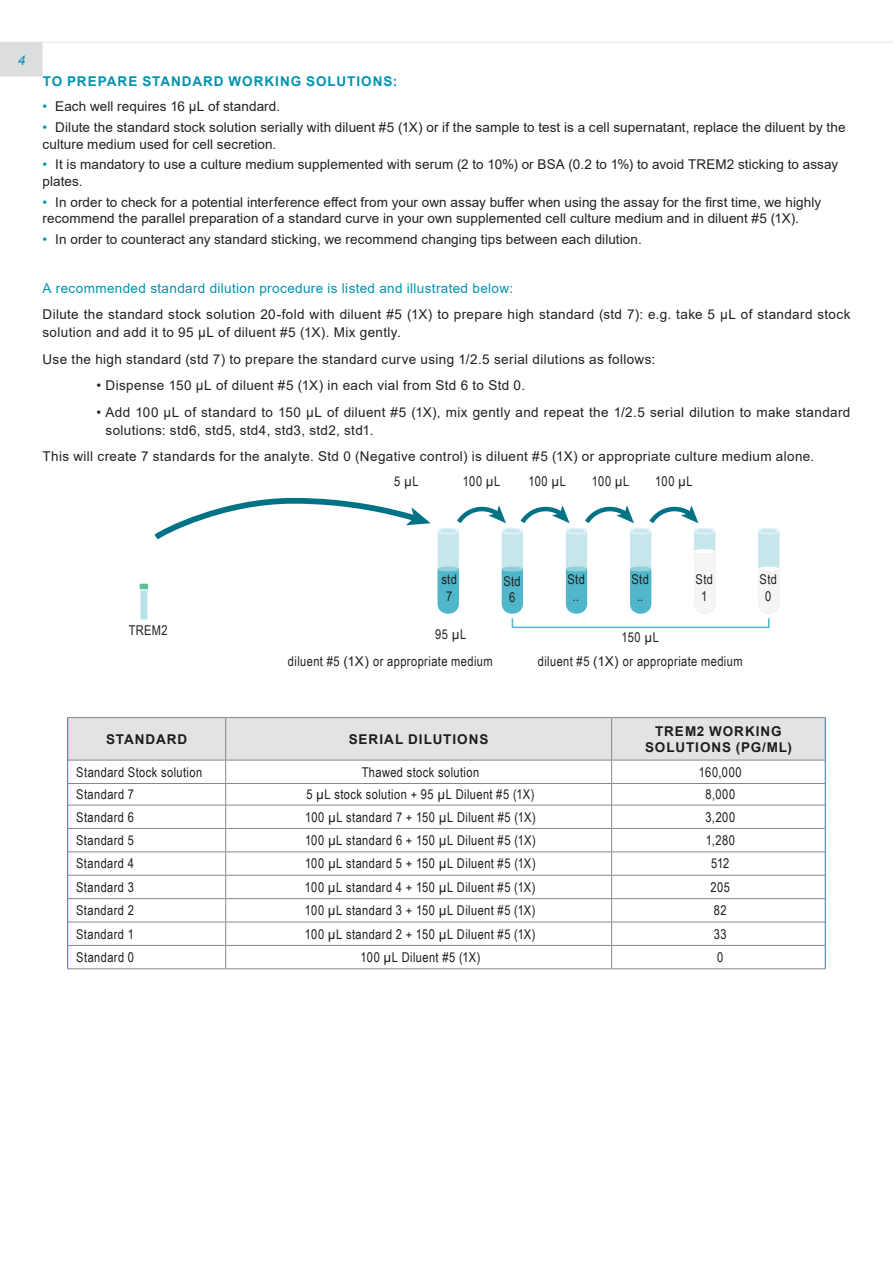
<style>
.page{position:relative;width:893px;height:1263px;background:#fff}
.page>*{position:absolute;margin:0;border:0;box-sizing:border-box;transform-origin:0 0}
.paragraphe{font:13.5px/16.5px "Arial";letter-spacing:.01em;color:#231f20}
.t1{font:13.5px "Arial Narrow";letter-spacing:.03em;color:#1d1d1b}
.paragraphe-2{font:13.5px/16.5px "Arial Narrow";letter-spacing:.03em;color:#231f20;text-align:center}
.paragraphe-3{font:13.5px "Arial";letter-spacing:.025em;color:#0093b0}
.t2{font:700 13.5px/16.2px "Arial";letter-spacing:.075em;color:#1d1d1b;text-align:center}
.t3{font:700 13.5px "Arial";letter-spacing:.075em;color:#0093b0}
.paragraphe-4{font:italic 13.5px "Arial";color:#0093b0}
.s1{color:#0093b0}
.s2{font-family:"Arial"}
</style>
<div class="page">
<svg style="left:0;top:42px;width:893px;height:35px"></svg>
<svg style="left:758px;top:527px;width:21px;height:87px"></svg>
<svg style="left:438px;top:505px;width:277px;height:109px"></svg>
<svg style="left:154px;top:497px;width:277px;height:43px"></svg>
<div style="left:512px;top:618px;width:258px;height:10px;border:2px solid #4fb7c9"></div>
<svg style="left:140px;top:584px;width:8px;height:36px"></svg>
<hr style="left:67px;top:968px;width:159px;height:1px;background:#878787">
<hr style="left:226px;top:968px;width:386px;height:1px;background:#878787">
<hr style="left:612px;top:968px;width:214px;height:1px;background:#878787">
<svg style="left:67px;top:717px;width:759px;height:251px"></svg>
<p class="paragraphe-4" style="left:18px;top:51px;width:9px">4</p>
<h5 class="t3" style="left:43px;top:72px;width:356px">TO PREPARE STANDARD WORKING SOLUTIONS:</h5>
<p class="paragraphe" style="left:43px;top:98px;width:239px"><span class="s1">•</span> Each well requires 16 µL of standard.</p>
<p class="paragraphe" style="left:43px;top:119px;width:804px"><span class="s1">•</span> Dilute the standard stock solution serially with diluent #5 (1X) or if the sample to test is a cell supernatant, replace the diluent by the culture medium used for cell secretion.</p>
<p class="paragraphe" style="left:43px;top:156px;width:797px"><span class="s1">•</span> It is mandatory to use a culture medium supplemented with serum (2 to 10%) or BSA (0.2 to 1%) to avoid TREM2 sticking to assay plates.</p>
<p class="paragraphe" style="left:43px;top:194px;width:780px"><span class="s1">•</span> In order to check for a potential interference effect from your own assay buffer when using the assay for the first time, we highly recommend the parallel preparation of a standard curve in your own supplemented cell culture medium and in diluent #5 (1X).</p>
<p class="paragraphe" style="left:43px;top:231px;width:601px"><span class="s1">•</span> In order to counteract any standard sticking, we recommend changing tips between each dilution.</p>
<p class="paragraphe-3" style="left:43px;top:279px;width:472px">A recommended standard dilution procedure is listed and illustrated below:</p>
<p class="paragraphe" style="left:43px;top:305px;width:809px;line-height:18px">Dilute the standard stock solution 20-fold with diluent #5 (1X) to prepare high standard (std 7): e.g. take 5 µL of standard stock solution and add it to 95 µL of diluent #5 (1X). Mix gently.</p>
<p class="paragraphe" style="left:43px;top:351px;width:614px">Use the high standard (std 7) to prepare the standard curve using 1/2.5 serial dilutions as follows:</p>
<p class="paragraphe" style="left:97px;top:377px;width:430px">• Dispense 150 µL of diluent #5 (1X) in each vial from Std 6 to Std 0.</p>
<p class="paragraphe" style="left:106px;top:403px;width:746px;line-height:18px;text-indent:-9px">• Add 100 µL of standard to 150 µL of diluent #5 (1X), mix gently and repeat the 1/2.5 serial dilution to make standard solutions: std6, std5, std4, std3, std2, std1.</p>
<p class="paragraphe" style="left:43px;top:448px;width:773px">This will create 7 standards for the analyte. Std 0 (Negative control) is diluent #5 (1X) or appropriate culture medium alone.</p>
<p class="paragraphe-2" style="left:394px;top:473px;width:26px">5 µL</p>
<p class="paragraphe-2" style="left:463px;top:473px;width:39px">100 µL</p>
<p class="paragraphe-2" style="left:528px;top:473px;width:39px">100 µL</p>
<p class="paragraphe-2" style="left:592px;top:473px;width:39px">100 µL</p>
<p class="paragraphe-2" style="left:655px;top:473px;width:39px">100 µL</p>
<p class="paragraphe-2" style="left:129px;top:621px;width:41px">TREM2</p>
<p class="paragraphe-2" style="left:441px;top:571px;width:17px">std<br>7</p>
<p class="paragraphe-2" style="left:435px;top:625px;width:33px">95 µL</p>
<p class="paragraphe-2" style="left:288px;top:652px;width:206px">diluent #5 <span class="s2">(1X)</span> or appropriate medium</p>
<p class="paragraphe-2" style="left:503px;top:572px;width:19px">Std<br>6</p>
<p class="paragraphe-2" style="left:567px;top:571px;width:19px">Std</p>
<p class="paragraphe-2" style="left:573px;top:587px;width:8px">..</p>
<p class="paragraphe-2" style="left:631px;top:571px;width:19px">Std</p>
<p class="paragraphe-2" style="left:637px;top:587px;width:8px">..</p>
<p class="paragraphe-2" style="left:695px;top:571px;width:19px">Std</p>
<p class="paragraphe-2" style="left:701px;top:587px;width:8px">1</p>
<p class="paragraphe-2" style="left:622px;top:628px;width:39px">150 µL</p>
<p class="paragraphe-2" style="left:538px;top:653px;width:206px">diluent #5 <span class="s2">(1X)</span> or appropriate medium</p>
<p class="paragraphe-2" style="left:760px;top:571px;width:19px">Std</p>
<p class="paragraphe-2" style="left:765px;top:587px;width:8px">0</p>
<p class="t2" style="left:106px;top:731px;width:83px">STANDARD</p>
<p class="t2" style="left:349px;top:731px;width:141px">SERIAL DILUTIONS</p>
<p class="t2" style="left:645px;top:723px;width:149px">TREM2 WORKING<br>SOLUTIONS (PG/ML)</p>
<p class="t1" style="left:76px;top:762px;width:128px">Standard Stock solution</p>
<p class="t1" style="left:362px;top:762px;width:119px">Thawed stock solution</p>
<p class="t1" style="left:699px;top:762px;width:44px">160,000</p>
<p class="t1" style="left:76px;top:784px;width:59px">Standard 7</p>
<p class="t1" style="left:306px;top:784px;width:229px">5 µL stock solution + 95 µL Diluent #5 (1X)</p>
<p class="t1" style="left:705px;top:784px;width:31px">8,000</p>
<p class="t1" style="left:76px;top:807px;width:59px">Standard 6</p>
<p class="t1" style="left:305px;top:807px;width:232px">100 µL standard 7 + 150 µL Diluent #5 (1X)</p>
<p class="t1" style="left:705px;top:807px;width:31px">3,200</p>
<p class="t1" style="left:76px;top:830px;width:59px">Standard 5</p>
<p class="t1" style="left:305px;top:830px;width:232px">100 µL standard 6 + 150 µL Diluent #5 (1X)</p>
<p class="t1" style="left:706px;top:830px;width:31px">1,280</p>
<p class="t1" style="left:76px;top:854px;width:59px">Standard 4</p>
<p class="t1" style="left:305px;top:854px;width:232px">100 µL standard 5 + 150 µL Diluent #5 (1X)</p>
<p class="t1" style="left:711px;top:854px;width:20px">512</p>
<p class="t1" style="left:76px;top:877px;width:59px">Standard 3</p>
<p class="t1" style="left:305px;top:877px;width:232px">100 µL standard 4 + 150 µL Diluent #5 (1X)</p>
<p class="t1" style="left:710px;top:877px;width:21px">205</p>
<p class="t1" style="left:76px;top:900px;width:59px">Standard 2</p>
<p class="t1" style="left:305px;top:900px;width:232px">100 µL standard 3 + 150 µL Diluent #5 (1X)</p>
<p class="t1" style="left:714px;top:900px;width:14px">82</p>
<p class="t1" style="left:76px;top:924px;width:59px">Standard 1</p>
<p class="t1" style="left:305px;top:924px;width:232px">100 µL standard 2 + 150 µL Diluent #5 (1X)</p>
<p class="t1" style="left:714px;top:924px;width:14px">33</p>
<p class="t1" style="left:76px;top:947px;width:59px">Standard 0</p>
<p class="t1" style="left:361px;top:947px;width:121px">100 µL Diluent #5 (1X)</p>
<p class="t1" style="left:717px;top:947px;width:8px">0</p>
</div>
